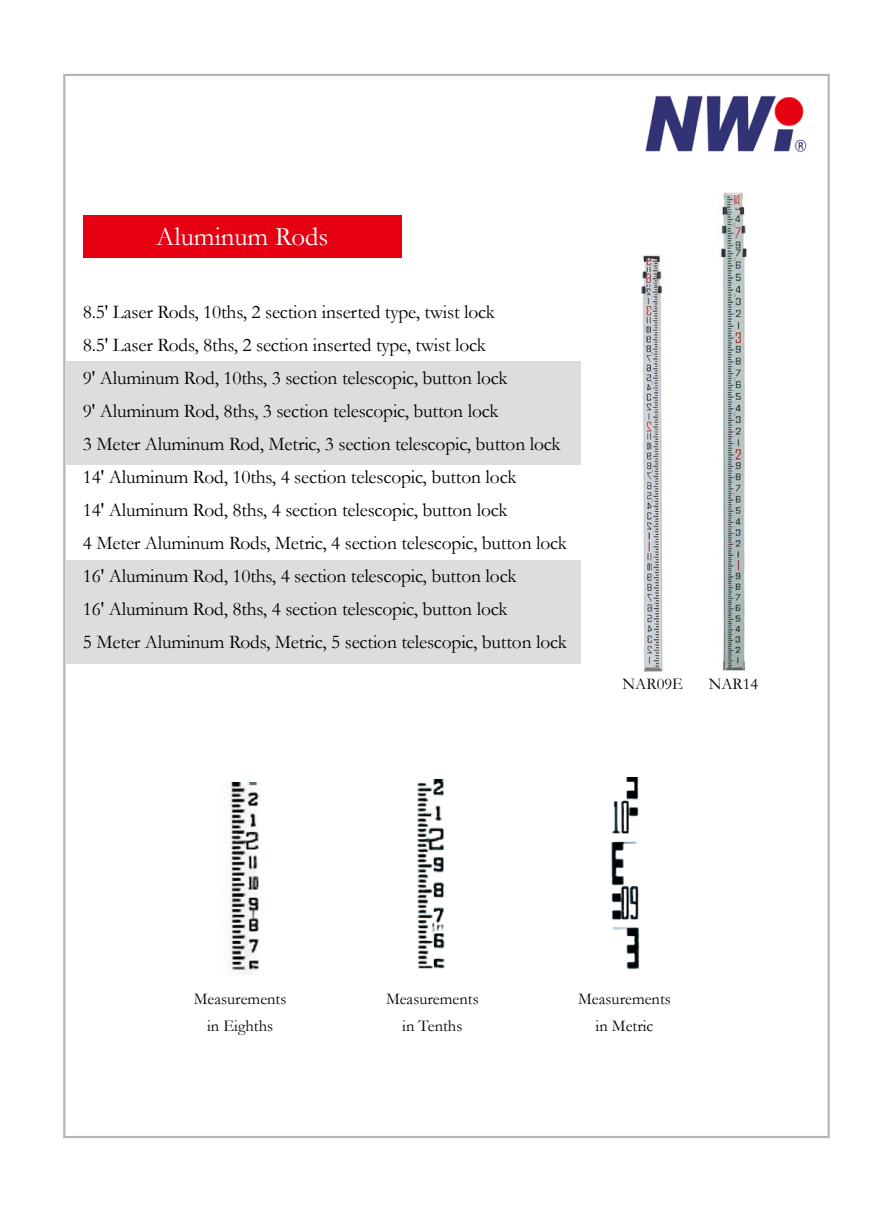
<style>
.page{position:relative;width:893px;height:1212px;background:#fff}
.page>*{position:absolute;margin:0;border:0;box-sizing:border-box;transform-origin:0 0}
.t1{font:27px "Garamond";color:#fff}
.t2{font:19.5px/33px "Garamond";letter-spacing:-.01em;color:#000}
.t3{font:16.5px/27px "Garamond";color:#000;text-align:center}
</style>
<div class="page">
<div style="left:66px;top:361px;width:514px;height:104px;background:#dcdddd"></div>
<div style="left:66px;top:560px;width:514px;height:104px;background:#dcdddd"></div>
<div style="left:83px;top:215px;width:319px;height:43px;background:#e60012"></div>
<img style="left:645px;top:95px;width:162px;height:58px">
<img style="left:641px;top:255px;width:22px;height:417px">
<img style="left:720px;top:193px;width:27px;height:478px">
<img style="left:230px;top:782px;width:29px;height:192px">
<img style="left:416px;top:779px;width:29px;height:190px">
<img style="left:611px;top:777px;width:29px;height:193px">
<h1 class="t1" style="left:156px;top:220px;width:174px">Aluminum Rods</h1>
<p class="t2" style="left:83px;top:295px;width:485px">8.5' Laser Rods, 10ths, 2 section inserted type, twist lock<br>8.5' Laser Rods, 8ths, 2 section inserted type, twist lock<br>9' Aluminum Rod, 10ths, 3 section telescopic, button lock<br>9' Aluminum Rod, 8ths, 3 section telescopic, button lock<br>3 Meter Aluminum Rod, Metric, 3 section telescopic, button lock 14' Aluminum Rod, 10ths, 4 section telescopic, button lock<br>14' Aluminum Rod, 8ths, 4 section telescopic, button lock<br>4 Meter Aluminum Rods, Metric, 4 section telescopic, button lock 16' Aluminum Rod, 10ths, 4 section telescopic, button lock<br>16' Aluminum Rod, 8ths, 4 section telescopic, button lock<br>5 Meter Aluminum Rods, Metric, 5 section telescopic, button lock</p>
<p class="t3" style="left:622px;top:670px;width:62px">NAR09E</p>
<p class="t3" style="left:709px;top:670px;width:51px">NAR14</p>
<p class="t3" style="left:194px;top:985px;width:94px">Measurements in Eighths</p>
<p class="t3" style="left:578px;top:985px;width:94px">Measurements in Metric</p>
<p class="t3" style="left:386px;top:985px;width:94px">Measurements in Tenths</p>
</div>
